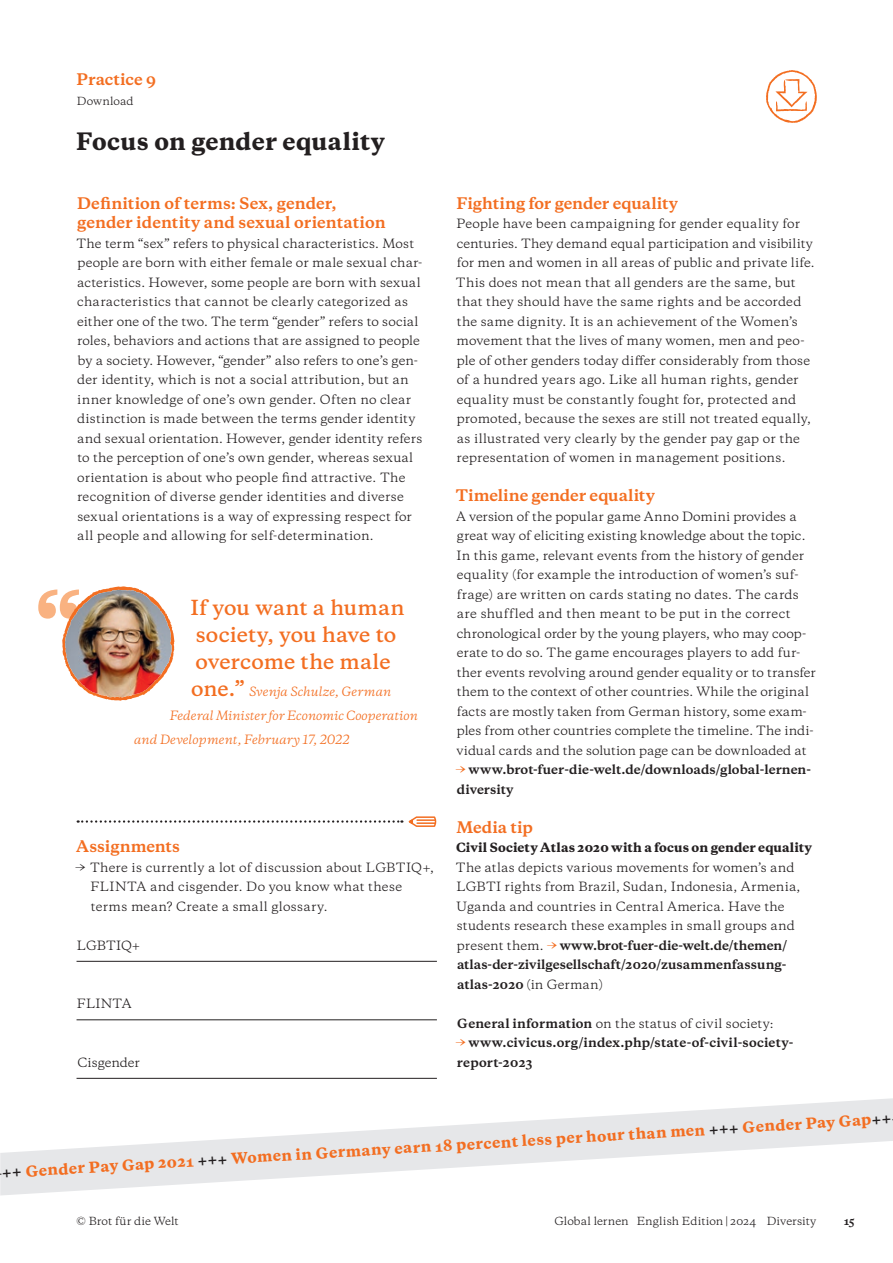
<style>
.page{position:relative;width:893px;height:1263px;background:#fff}
.page>*{position:absolute;margin:0;border:0;box-sizing:border-box;transform-origin:0 0}
.t1{font:800 22.5px "Galaxie Copernicus";letter-spacing:.015em;color:#231f20}
.t2{font:600 19.5px/27px "Galaxie Copernicus";color:#f36e21}
.t3{font:700 15px/19.5px "Galaxie Copernicus";color:#f36e21}
.t4{font:800 14.25px "Galaxie Copernicus";color:#f36e21}
.t5{font:12px/19.5px "Galaxie Copernicus";letter-spacing:.01em;color:#231f20}
.t6{font:700 12px/19.5px "Galaxie Copernicus";letter-spacing:.01em;color:#231f20}
.t7{font:italic 12px "Galaxie Copernicus";letter-spacing:.005em;color:#f36e21}
.t8{font:800 12px "Galaxie Copernicus";letter-spacing:.01em;color:#231f20}
.t9{font:10.5px "Galaxie Copernicus";letter-spacing:.005em;color:#231f20}
.t10{font:700 10.5px "Galaxie Copernicus";color:#231f20}
.s1{font-weight:600;font-style:normal;font-size:19.5px}
.s2{color:#f36e21}
.s3{font-weight:700;color:#f36e21}
.s4{font-weight:700}
.s5{color:#231f20}
</style>
<div class="page">
<svg style="left:766px;top:70px;width:51px;height:53px"></svg>
<svg style="left:78px;top:816px;width:359px;height:11px"></svg>
<hr style="left:77px;top:961px;width:360px;height:1px;background:#231f20">
<hr style="left:77px;top:1019px;width:360px;height:1px;background:#231f20">
<hr style="left:77px;top:1078px;width:360px;height:1px;background:#231f20">
<svg style="left:0;top:1098px;width:893px;height:97px"></svg>
<img style="left:38px;top:586px;width:136px;height:115px">
<img style="left:65px;top:590px;width:75px;height:107px">
<p class="t3" style="left:77px;top:70px;width:81px">Practice 9</p>
<p class="t9" style="left:77px;top:94px;width:58px">Download</p>
<h1 class="t1" style="left:76px;top:126px;width:310px">Focus on gender equality</h1>
<p class="t3" style="left:77px;top:194px;width:310px">Definition of terms: Sex, gender, gender identity and sexual orientation</p>
<p class="t5" style="left:76px;top:234px;width:347px">The term “sex” refers to physical characteristics. Most people are born with either female or male sexual char&shy;acteristics. However, some people are born with sexual characteristics that cannot be clearly categorized as either one of the two. The term “gender” refers to social roles, behaviors and actions that are assigned to people by a society. However, “gender” also refers to one’s gen&shy;der identity, which is not a social attribution, but an inner knowledge of one’s own gender. Often no clear distinction is made between the terms gender identity and sexual orientation. However, gender identity refers to the perception of one’s own gender, whereas sexual orientation is about who people find attractive. The recognition of diverse gender identities and diverse sexual orientations is a way of expressing respect for all people and allowing for self-determination.</p>
<h2 class="t2" style="left:190px;top:594px;width:216px">If you want a human society, you have to overcome the male</h2>
<p class="t7" style="left:191px;top:683px;width:202px"><span class="s1">one.”</span> Svenja Schulze, German</p>
<p class="t7" style="left:170px;top:707px;width:250px">Federal Minister for Economic Cooperation</p>
<p class="t7" style="left:134px;top:731px;width:217px">and Development, February 17, 2022</p>
<p class="t3" style="left:76px;top:837px;width:105px">Assignments</p>
<p class="t5" style="left:91px;top:858px;width:345px;text-indent:-16px">→ There is currently a lot of discussion about LGBTIQ+,<br>FLINTA and cisgender. Do you know what these terms mean? Create a small glossary.</p>
<p class="t5" style="left:77px;top:936px;width:65px">LGBTIQ+</p>
<p class="t5" style="left:77px;top:994px;width:56px">FLINTA</p>
<p class="t5" style="left:78px;top:1053px;width:64px">Cisgender</p>
<p class="t3" style="left:457px;top:194px;width:223px">Fighting for gender equality</p>
<p class="t5" style="left:456px;top:214px;width:360px">People have been campaigning for gender equality for centuries. They demand equal participation and visibility for men and women in all areas of public and private life.<br>This does not mean that all genders are the same, but that they should have the same rights and be accorded the same dignity. It is an achievement of the Women’s movement that the lives of many women, men and peo&shy;ple of other genders today differ considerably from those of a hundred years ago. Like all human rights, gender equality must be constantly fought for, protected and promoted, because the sexes are still not treated equally, as illustrated very clearly by the gender pay gap or the representation of women in management positions.</p>
<p class="t3" style="left:456px;top:486px;width:201px">Timeline gender equality</p>
<p class="t5" style="left:456px;top:507px;width:361px">A version of the popular game Anno Domini provides a great way of eliciting existing knowledge about the topic.<br>In this game, relevant events from the history of gender equality (for example the introduction of women’s suf&shy;frage) are written on cards stating no dates. The cards are shuffled and then meant to be put in the correct chronological order by the young players, who may coop&shy;erate to do so. The game encourages players to add fur&shy;ther events revolving around gender equality or to transfer them to the context of other countries. While the original facts are mostly taken from German history, some exam&shy;ples from other countries complete the timeline. The indi&shy;vidual cards and the solution page can be downloaded at</p>
<p class="t6" style="left:455px;top:760px;width:357px"><span class="s2">→</span> www.brot-fuer-die-welt.de/downloads/global-lernen&shy;diversity</p>
<p class="t3" style="left:456px;top:818px;width:78px">Media tip</p>
<p class="t8" style="left:456px;top:840px;width:358px">Civil Society Atlas 2020 with a focus on gender equality</p>
<p class="t5" style="left:456px;top:858px;width:346px">The atlas depicts various movements for women’s and LGBTI rights from Brazil, Sudan, Indonesia, Armenia, Uganda and countries in Central America. Have the students research these examples in small groups and present them. <span class="s3">→</span> <span class="s4">www.brot-fuer-die-welt.de/themen/ atlas-der-zivilgesellschaft/2020/zusammenfassung&shy;atlas-2020</span> (in German)</p>
<p class="t5" style="left:457px;top:1014px;width:318px"><span class="s4">General information</span> on the status of civil society:</p>
<p class="t6" style="left:455px;top:1033px;width:339px"><span class="s2">→</span> www.civicus.org/index.php/state-of-civil-society&shy;report-2023</p>
<p class="t4" style="left:2px;top:1167px;width:893px;rotate:-4deg"><sup>++</sup> Gender Pay Gap 2021 <sup>++</sup><span class="s5">+</span> Women in Germany earn 18 percent less per hour than men <span class="s5">+++</span> Gender Pay Gap<span class="s5">++</span></p>
<p class="t9" style="left:77px;top:1214px;width:104px">© Brot für die Welt</p>
<p class="t9" style="left:554px;top:1214px;width:264px">Global lernen English Edition | 2024 Diversity</p>
<p class="t10" style="left:844px;top:1214px;width:12px">15</p>
</div>
